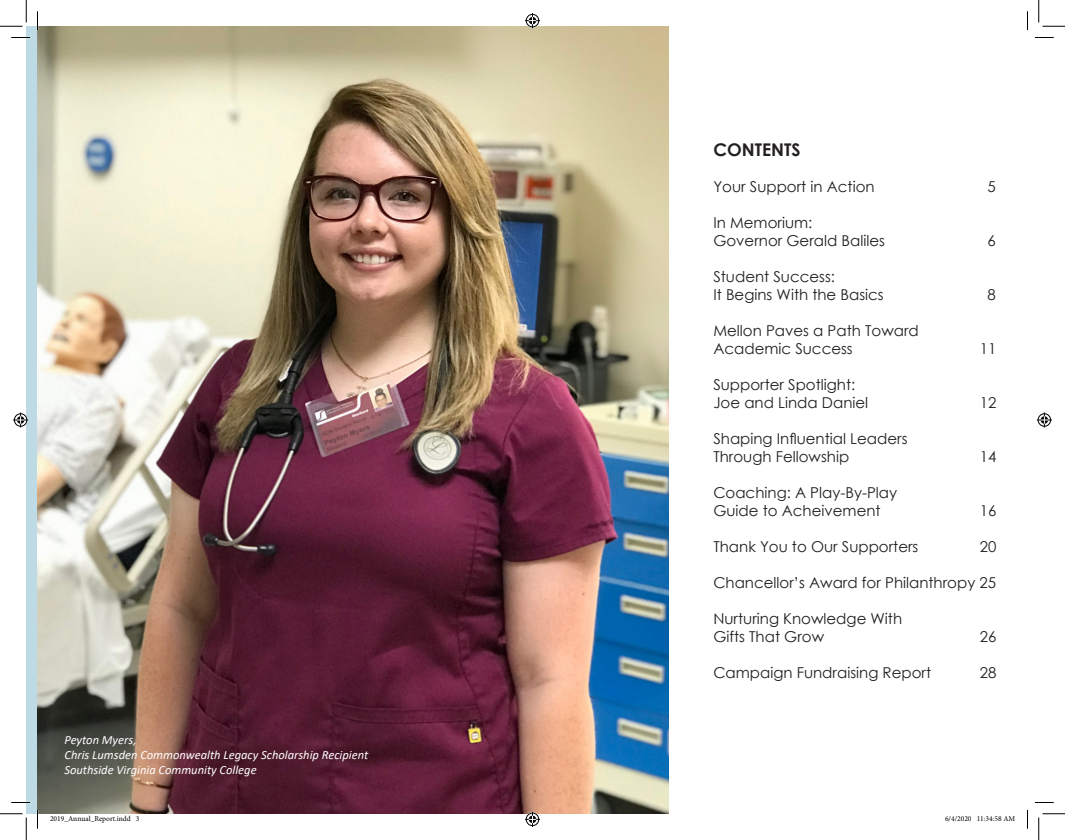
<style>
.page{position:relative;width:1065px;height:840px;background:#fff}
.page>*{position:absolute;margin:0;border:0;box-sizing:border-box;transform-origin:0 0}
.t1{font:700 17.5px "Century Gothic";color:#231f20}
.t2{font:15px/18px "Century Gothic";color:#231f20}
.t3{font:italic 12.5px/15px "Calibri";color:#fff}
.t4{font:7.5px "Minion Pro";color:#000}
</style>
<div class="page">
<div style="left:26px;top:26px;width:18px;height:788px;background:#bedae5"></div>
<img style="left:38px;top:26px;width:630px;height:788px">
<svg style="left:11px;top:37px;width:19px;height:1px"></svg>
<svg style="left:1035px;top:37px;width:19px;height:1px"></svg>
<svg style="left:11px;top:802px;width:19px;height:1px"></svg>
<svg style="left:1035px;top:802px;width:19px;height:1px"></svg>
<svg style="left:37px;top:11px;width:1px;height:19px"></svg>
<svg style="left:37px;top:810px;width:1px;height:19px"></svg>
<svg style="left:1027px;top:11px;width:1px;height:19px"></svg>
<svg style="left:1027px;top:810px;width:1px;height:19px"></svg>
<svg style="left:0;top:0;width:27px;height:27px"></svg>
<svg style="left:0;top:814px;width:27px;height:26px"></svg>
<svg style="left:1039px;top:0;width:26px;height:27px"></svg>
<svg style="left:1039px;top:814px;width:26px;height:26px"></svg>
<svg style="left:525px;top:13px;width:15px;height:15px"></svg>
<svg style="left:525px;top:812px;width:15px;height:15px"></svg>
<svg style="left:13px;top:412px;width:15px;height:16px"></svg>
<svg style="left:1037px;top:412px;width:15px;height:16px"></svg>
<p class="t1" style="left:713px;top:136px;width:89px">CONTENTS</p>
<p class="t2" style="left:713px;top:177px;width:163px">Your Support in Action</p>
<p class="t2" style="left:988px;top:177px;width:10px">5</p>
<p class="t2" style="left:713px;top:213px;width:173px">In Memorium:<br>Governor Gerald Baliles</p>
<p class="t2" style="left:988px;top:231px;width:10px">6</p>
<p class="t2" style="left:713px;top:267px;width:172px">Student Success:<br>It Begins With the Basics</p>
<p class="t2" style="left:988px;top:285px;width:10px">8</p>
<p class="t2" style="left:713px;top:321px;width:207px">Mellon Paves a Path Toward</p>
<p class="t2" style="left:713px;top:339px;width:141px">Academic Success</p>
<p class="t2" style="left:980px;top:339px;width:18px">11</p>
<p class="t2" style="left:713px;top:375px;width:156px">Supporter Spotlight:<br>Joe and Linda Daniel</p>
<p class="t2" style="left:980px;top:393px;width:18px">12</p>
<p class="t2" style="left:713px;top:429px;width:196px">Shaping Influential Leaders</p>
<p class="t2" style="left:713px;top:447px;width:137px">Through Fellowship</p>
<p class="t2" style="left:980px;top:447px;width:18px">14</p>
<p class="t2" style="left:713px;top:483px;width:185px">Coaching: A Play-By-Play</p>
<p class="t2" style="left:713px;top:501px;width:169px">Guide to Acheivement</p>
<p class="t2" style="left:980px;top:501px;width:18px">16</p>
<p class="t2" style="left:713px;top:537px;width:207px">Thank You to Our Supporters</p>
<p class="t2" style="left:980px;top:537px;width:18px">20</p>
<p class="t2" style="left:713px;top:573px;width:284px">Chancellor’s Award for Philanthropy 25</p>
<p class="t2" style="left:713px;top:609px;width:190px">Nurturing Knowledge With</p>
<p class="t2" style="left:713px;top:627px;width:112px">Gifts That Grow</p>
<p class="t2" style="left:980px;top:627px;width:18px">26</p>
<p class="t2" style="left:713px;top:663px;width:219px">Campaign Fundraising Report</p>
<p class="t2" style="left:980px;top:663px;width:18px">28</p>
<p class="t3" style="left:64px;top:732px;width:73px">Peyton Myers,</p>
<p class="t3" style="left:64px;top:747px;width:305px">Chris Lumsden Commonwealth Legacy Scholarship Recipient<br>Southside Virginia Community College</p>
<p class="t4" style="left:50px;top:814px;width:91px">2019_Annual_Report.indd 3</p>
<p class="t4" style="left:945px;top:814px;width:72px">6/4/2020 11:34:58 AM</p>
</div>
